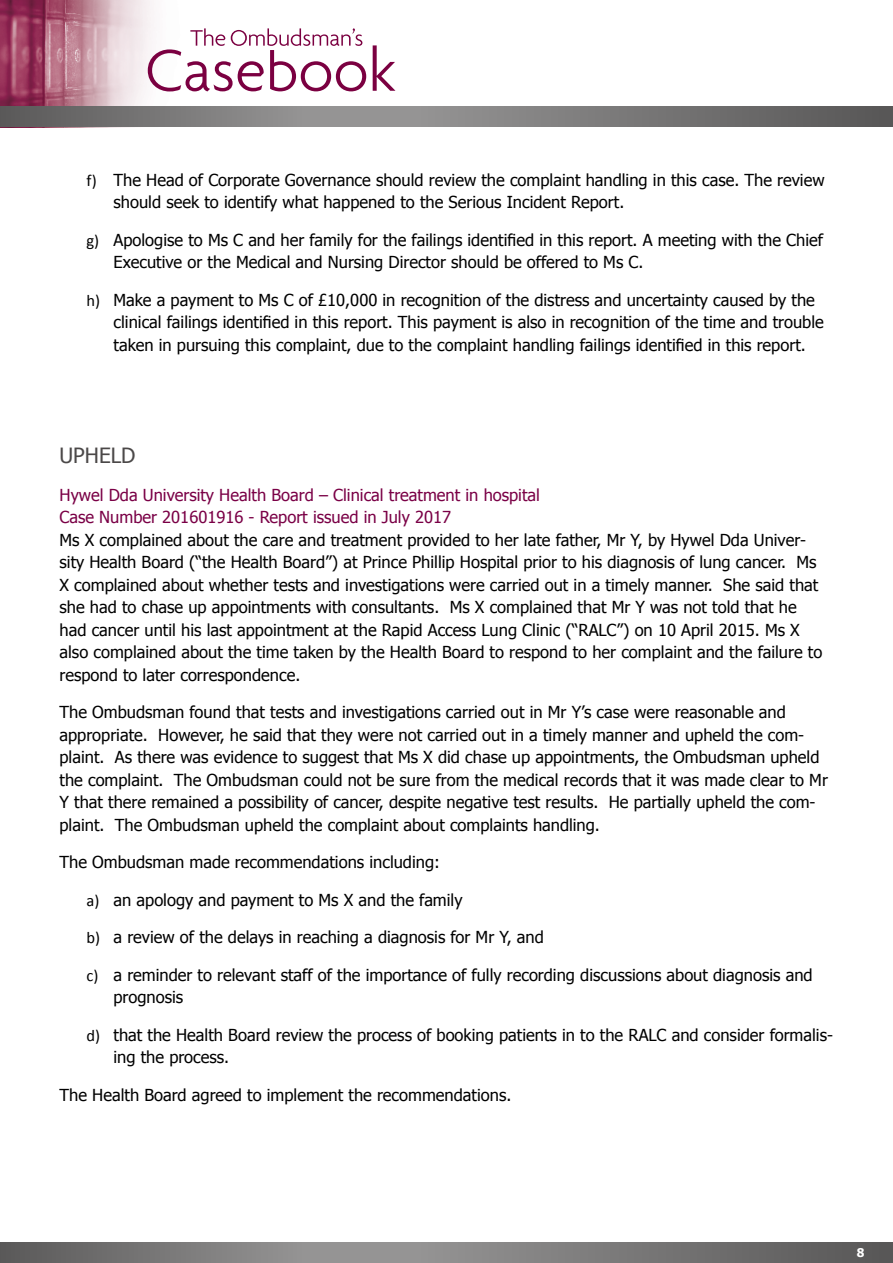
<style>
.page{position:relative;width:893px;height:1263px;background:#fff}
.page>*{position:absolute;margin:0;border:0;box-sizing:border-box;transform-origin:0 0}
.t1{font:21px "Tahoma";color:#4b4848}
.t2{font:16.5px/22.5px "Tahoma";color:#000}
.t3{font:16.5px/22.5px "Tahoma";color:#7a0046}
.t4{font:700 12px "Tahoma";color:#fff}
.s1{font-family:"Calibri"}
</style>
<div class="page">
<img style="left:0;top:0;width:396px;height:106px">
<svg style="left:0;top:106px;width:893px;height:21px"></svg>
<svg style="left:0;top:1242px;width:893px;height:21px"></svg>
<svg style="left:373px;top:45px;width:22px;height:46px"></svg>
<svg style="left:148px;top:28px;width:218px;height:63px"></svg>
<p class="t2" style="left:114px;top:168px;width:713px;text-indent:-27px"><span class="s1">f)</span> The Head of Corporate Governance should review the complaint handling in this case. The review should seek to identify what happened to the Serious Incident Report.</p>
<p class="t2" style="left:114px;top:228px;width:711px;text-indent:-27px"><span class="s1">g)</span> Apologise to Ms C and her family for the failings identified in this report. A meeting with the Chief<br>Executive or the Medical and Nursing Director should be offered to Ms C.</p>
<p class="t2" style="left:114px;top:288px;width:712px;text-indent:-27px"><span class="s1">h)</span> Make a payment to Ms C of £10,000 in recognition of the distress and uncertainty caused by the clinical failings identified in this report. This payment is also in recognition of the time and trouble taken in pursuing this complaint, due to the complaint handling failings identified in this report.</p>
<p class="t1" style="left:60px;top:441px;width:77px">UPHELD</p>
<p class="t3" style="left:60px;top:483px;width:482px">Hywel Dda University Health Board – Clinical treatment in hospital<br>Case Number 201601916 - Report issued in July 2017</p>
<p class="t2" style="left:60px;top:528px;width:764px">Ms X complained about the care and treatment provided to her late father, Mr Y, by Hywel Dda Univer&shy;sity Health Board (“the Health Board”) at Prince Phillip Hospital prior to his diagnosis of lung cancer. Ms X complained about whether tests and investigations were carried out in a timely manner. She said that she had to chase up appointments with consultants. Ms X complained that Mr Y was not told that he had cancer until his last appointment at the Rapid Access Lung Clinic (“RALC”) on 10 April 2015. Ms X also complained about the time taken by the Health Board to respond to her complaint and the failure to respond to later correspondence.</p>
<p class="t2" style="left:60px;top:700px;width:770px">The Ombudsman found that tests and investigations carried out in Mr Y’s case were reasonable and appropriate. However, he said that they were not carried out in a timely manner and upheld the com&shy;plaint. As there was evidence to suggest that Ms X did chase up appointments, the Ombudsman upheld the complaint. The Ombudsman could not be sure from the medical records that it was made clear to Mr Y that there remained a possibility of cancer, despite negative test results. He partially upheld the com&shy;plaint. The Ombudsman upheld the complaint about complaints handling.</p>
<p class="t2" style="left:60px;top:850px;width:382px">The Ombudsman made recommendations including:</p>
<p class="t2" style="left:87px;top:888px;width:378px"><span class="s1">a)</span> an apology and payment to Ms X and the family</p>
<p class="t2" style="left:87px;top:925px;width:459px"><span class="s1">b)</span> a review of the delays in reaching a diagnosis for Mr Y, and</p>
<p class="t2" style="left:114px;top:963px;width:701px;text-indent:-27px"><span class="s1">c)</span> a reminder to relevant staff of the importance of fully recording discussions about diagnosis and prognosis</p>
<p class="t2" style="left:114px;top:1023px;width:721px;text-indent:-27px"><span class="s1">d)</span> that the Health Board review the process of booking patients in to the RALC and consider formalis&shy;ing the process.</p>
<p class="t2" style="left:60px;top:1083px;width:453px">The Health Board agreed to implement the recommendations.</p>
<p class="t4" style="left:857px;top:1244px;width:9px">8</p>
</div>
